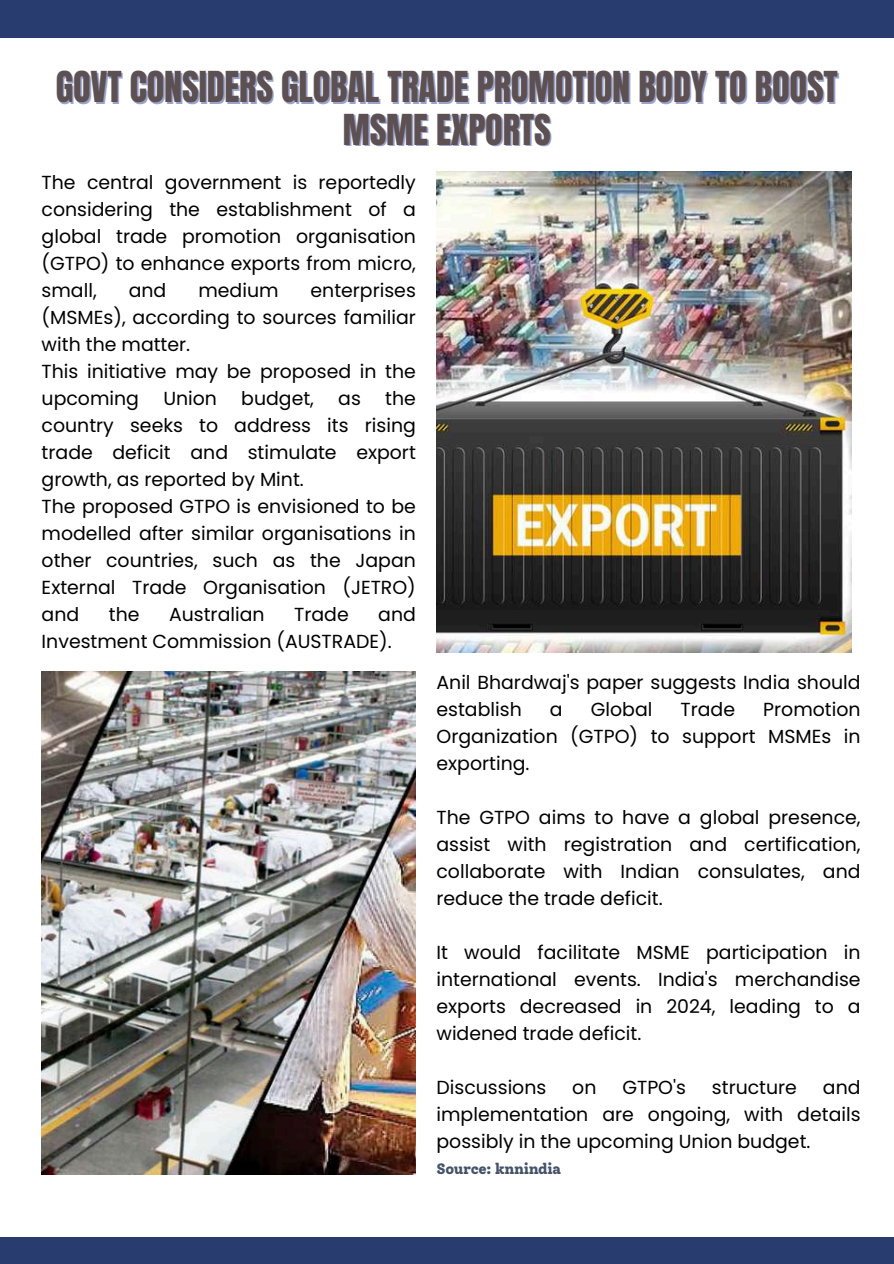
<style>
.page{position:relative;width:894px;height:1264px;background:#fff}
.page>*{position:absolute;margin:0;border:0;box-sizing:border-box;transform-origin:0 0}
.t1{font:36.3px/42.8px "Anton";letter-spacing:-.005em;color:#5c5053;text-align:center}
.t2{font:18.9px/27px "Poppins";color:#000;text-align:justify}
.t3{font:800 15px "Solway";letter-spacing:-.025em;color:#455369}
</style>
<div class="page">
<div style="left:0;top:0;width:893px;height:37px;background:#293c6f"></div>
<div style="left:0;top:1237px;width:893px;height:26px;background:#293c6f"></div>
<img style="left:436px;top:171px;width:415px;height:481px">
<img style="left:42px;top:671px;width:373px;height:503px">
<h1 class="t1" style="left:56px;top:66px;width:783px">GOVT CONSIDERS GLOBAL TRADE PROMOTION BODY TO BOOST<br>MSME EXPORTS</h1>
<p class="t2" style="left:42px;top:169px;width:375px">The central government is reportedly considering the establishment of a global trade promotion organisation (GTPO) to enhance exports from micro, small,</p>
<p class="t2" style="left:42px;top:277px;width:375px;text-align:left;text-indent:269px">enterprises (MSMEs), according to sources familiar with the matter.<br>This initiative may be proposed in the upcoming</p>
<p class="t2" style="left:129px;top:277px;width:39px">and</p>
<p class="t2" style="left:198px;top:277px;width:82px">medium</p>
<p class="t2" style="left:163px;top:385px;width:55px">Union</p>
<p class="t2" style="left:241px;top:385px;width:74px">budget,</p>
<p class="t2" style="left:338px;top:385px;width:24px">as</p>
<p class="t2" style="left:42px;top:385px;width:375px;text-align:left;text-indent:343px">the country seeks to address its rising trade deficit and stimulate export growth, as reported by Mint.<br>The proposed GTPO is envisioned to be modelled after similar organisations in other countries, such as the Japan<br>External Trade Organisation (JETRO) and</p>
<p class="t2" style="left:109px;top:601px;width:32px">the</p>
<p class="t2" style="left:169px;top:601px;width:97px">Australian</p>
<p class="t2" style="left:294px;top:601px;width:56px">Trade</p>
<p class="t2" style="left:42px;top:601px;width:375px;text-indent:336px">and<br>Investment Commission (AUSTRADE).</p>
<p class="t2" style="left:436px;top:669px;width:425px">Anil Bhardwaj's paper suggests India should establish</p>
<p class="t2" style="left:436px;top:696px;width:425px;text-indent:326px">Promotion Organization (GTPO) to support MSMEs in exporting.</p>
<p class="t2" style="left:436px;top:804px;width:425px">The GTPO aims to have a global presence, assist with registration and certification, collaborate with Indian consulates, and reduce the trade deficit.</p>
<p class="t2" style="left:436px;top:939px;width:425px">It would facilitate MSME participation in international events. India's merchandise exports decreased in 2024, leading to a widened trade deficit.</p>
<p class="t2" style="left:436px;top:1074px;width:111px">Discussions</p>
<p class="t2" style="left:572px;top:1074px;width:26px">on</p>
<p class="t2" style="left:622px;top:1074px;width:65px">GTPO's</p>
<p class="t2" style="left:711px;top:1074px;width:87px">structure</p>
<p class="t2" style="left:549px;top:696px;width:14px">a</p>
<p class="t2" style="left:590px;top:696px;width:63px">Global</p>
<p class="t2" style="left:680px;top:696px;width:56px">Trade</p>
<p class="t2" style="left:436px;top:1074px;width:425px;text-indent:386px">and implementation are ongoing, with details possibly in the upcoming Union budget.</p>
<p class="t3" style="left:436px;top:1160px;width:126px">Source: knnindia</p>
</div>
